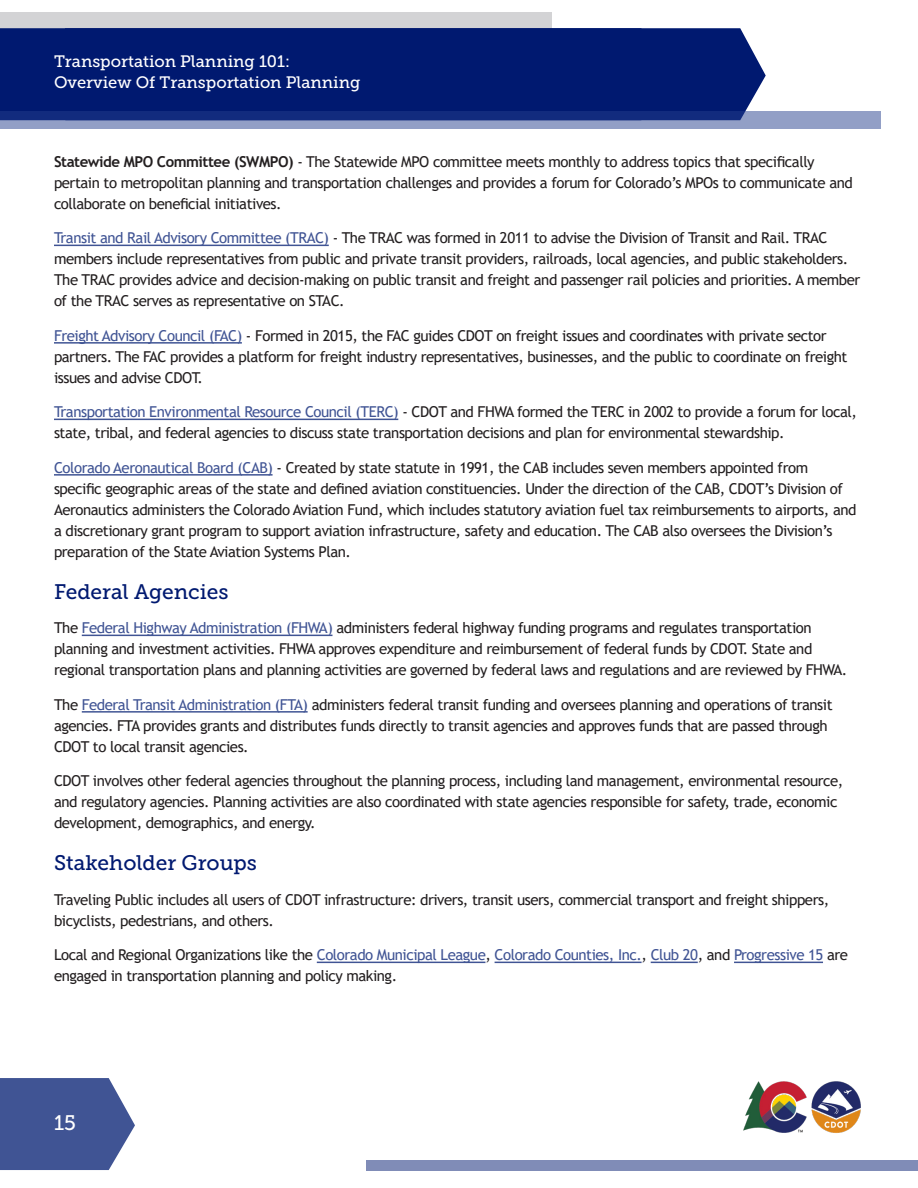
<style>
.page{position:relative;width:918px;height:1188px;background:#fff}
.page>*{position:absolute;margin:0;border:0;box-sizing:border-box;transform-origin:0 0}
.H3_Title_Body__Blue{font:21px "Museo Slab 500";color:#001970}
.t1{font:21px "Museo Slab 500";color:#fff}
.t2{font:16.5px/21px "Museo Slab 500";color:#fff}
.Body_10_14{font:15px/21px "Trebuchet MS";letter-spacing:-.03em;color:#231f20}
.s1{font-weight:700}
.s2{color:#405494}
</style>
<div class="page">
<div style="left:0;top:13px;width:552px;height:16px;background:#d3d3d5"></div>
<svg style="left:667px;top:28px;width:99px;height:83px;background:#1f3581"></svg>
<div style="left:0;top:28px;width:667px;height:83px;background:#001970"></div>
<svg style="left:0;top:1078px;width:135px;height:92px;background:#51639d"></svg>
<img style="left:743px;top:1081px;width:118px;height:52px">
<svg style="left:0;top:111px;width:881px;height:18px;background:#596ca6"></svg>
<div style="left:366px;top:1160px;width:552px;height:10px;background:#808cb7"></div>
<hr style="left:54px;top:245px;width:275px;height:1px;background:#405494">
<hr style="left:54px;top:342px;width:188px;height:2px;background:#405494">
<hr style="left:54px;top:419px;width:344px;height:1px;background:#405494">
<hr style="left:54px;top:474px;width:219px;height:2px;background:#405494">
<hr style="left:82px;top:635px;width:250px;height:1px;background:#405494">
<hr style="left:82px;top:711px;width:226px;height:2px;background:#405494">
<hr style="left:317px;top:962px;width:168px;height:1px;background:#405494">
<hr style="left:495px;top:962px;width:147px;height:1px;background:#405494">
<hr style="left:651px;top:962px;width:47px;height:1px;background:#405494">
<hr style="left:734px;top:962px;width:89px;height:1px;background:#405494">
<p class="t2" style="left:54px;top:51px;width:308px">Transportation Planning 101:<br>Overview Of Transportation Planning</p>
<p class="Body_10_14" style="left:54px;top:151px;width:800px"><span class="s1">Statewide MPO Committee (SWMPO)</span> - The Statewide MPO committee meets monthly to address topics that specifically pertain to metropolitan planning and transportation challenges and provides a forum for Colorado’s MPOs to communicate and collaborate on beneficial initiatives.</p>
<p class="Body_10_14" style="left:54px;top:228px;width:808px"><span class="s2">Transit and Rail Advisory Committee (TRAC)</span> - The TRAC was formed in 2011 to advise the Division of Transit and Rail. TRAC members include representatives from public and private transit providers, railroads, local agencies, and public stakeholders.<br>The TRAC provides advice and decision-making on public transit and freight and passenger rail policies and priorities. A member of the TRAC serves as representative on STAC.</p>
<p class="Body_10_14" style="left:54px;top:325px;width:795px"><span class="s2">Freight Advisory Council (FAC)</span> - Formed in 2015, the FAC guides CDOT on freight issues and coordinates with private sector partners. The FAC provides a platform for freight industry representatives, businesses, and the public to coordinate on freight issues and advise CDOT.</p>
<p class="Body_10_14" style="left:54px;top:402px;width:805px"><span class="s2">Transportation Environmental Resource Council (TERC)</span> - CDOT and FHWA formed the TERC in 2002 to provide a forum for local, state, tribal, and federal agencies to discuss state transportation decisions and plan for environmental stewardship.</p>
<p class="Body_10_14" style="left:54px;top:457px;width:804px"><span class="s2">Colorado Aeronautical Board (CAB)</span> - Created by state statute in 1991, the CAB includes seven members appointed from specific geographic areas of the state and defined aviation constituencies. Under the direction of the CAB, CDOT’s Division of Aeronautics administers the Colorado Aviation Fund, which includes statutory aviation fuel tax reimbursements to airports, and a discretionary grant program to support aviation infrastructure, safety and education. The CAB also oversees the Division’s preparation of the State Aviation Systems Plan.</p>
<h2 class="H3_Title_Body__Blue" style="left:54px;top:580px;width:176px">Federal Agencies</h2>
<p class="Body_10_14" style="left:54px;top:618px;width:795px">The <span class="s2">Federal Highway Administration (FHWA)</span> administers federal highway funding programs and regulates transportation planning and investment activities. FHWA approves expenditure and reimbursement of federal funds by CDOT. State and regional transportation plans and planning activities are governed by federal laws and regulations and are reviewed by FHWA.</p>
<p class="Body_10_14" style="left:54px;top:694px;width:780px">The <span class="s2">Federal Transit Administration (FTA)</span> administers federal transit funding and oversees planning and operations of transit agencies. FTA provides grants and distributes funds directly to transit agencies and approves funds that are passed through<br>CDOT to local transit agencies.</p>
<p class="Body_10_14" style="left:54px;top:771px;width:791px">CDOT involves other federal agencies throughout the planning process, including land management, environmental resource, and regulatory agencies. Planning activities are also coordinated with state agencies responsible for safety, trade, economic development, demographics, and energy.</p>
<h2 class="H3_Title_Body__Blue" style="left:54px;top:851px;width:205px">Stakeholder Groups</h2>
<p class="Body_10_14" style="left:54px;top:889px;width:777px">Traveling Public includes all users of CDOT infrastructure: drivers, transit users, commercial transport and freight shippers, bicyclists, pedestrians, and others.</p>
<p class="Body_10_14" style="left:54px;top:945px;width:796px">Local and Regional Organizations like the <span class="s2">Colorado Municipal League</span>, <span class="s2">Colorado Counties, Inc.</span>, <span class="s2">Club 20</span>, and <span class="s2">Progressive 15</span> are engaged in transportation planning and policy making.</p>
<h1 class="t1" style="left:54px;top:1111px;width:23px">15</h1>
</div>
